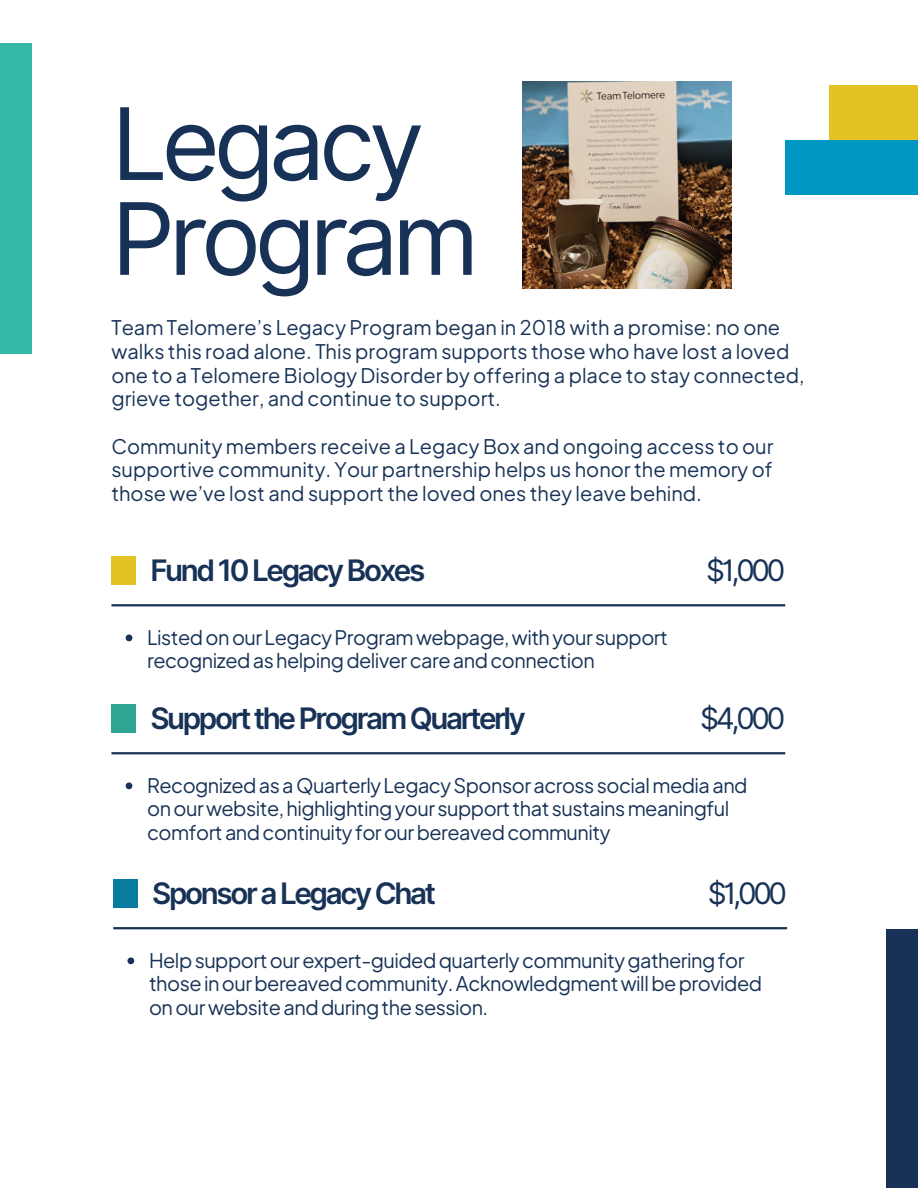
<style>
.page{position:relative;width:918px;height:1188px;background:#fff}
.page>*{position:absolute;margin:0;border:0;box-sizing:border-box;transform-origin:0 0}
.t1{font:99.9px/94.9px "Inter";letter-spacing:-.06em;color:#173256}
.t2{font:600 29.7px "Inter";letter-spacing:-.08em;color:#173256}
.t3{font:29.7px "Inter";letter-spacing:-.115em;color:#173256}
.t4{font:19.95px/23.7px "Plus Jakarta Sans";letter-spacing:-.025em;color:#173256}
.t5{font:19.95px/23.7px "Plus Jakarta Sans";color:#173256}
</style>
<div class="page">
<div style="left:111px;top:557px;width:25px;height:28px;background:#e3c321"></div>
<hr style="left:111px;top:604px;width:674px;height:2px;background:#173256">
<div style="left:111px;top:705px;width:25px;height:28px;background:#2ea595"></div>
<hr style="left:111px;top:752px;width:674px;height:2px;background:#173256">
<svg style="left:127px;top:957px;width:7px;height:7px"></svg>
<div style="left:113px;top:880px;width:25px;height:28px;background:#077c9e"></div>
<hr style="left:113px;top:927px;width:674px;height:2px;background:#173256">
<div style="left:0;top:43px;width:32px;height:310px;background:#34b9a7"></div>
<div style="left:886px;top:929px;width:32px;height:259px;background:#173256"></div>
<img style="left:523px;top:81px;width:209px;height:207px">
<svg style="left:126px;top:635px;width:6px;height:6px"></svg>
<svg style="left:126px;top:783px;width:6px;height:6px"></svg>
<div style="left:829px;top:85px;width:89px;height:55px;background:#e3c321"></div>
<div style="left:785px;top:140px;width:133px;height:55px;background:#0097c3"></div>
<p class="t1" style="left:111px;top:96px;width:369px">Legacy<br>Program</p>
<p class="t5" style="left:111px;top:315px;width:695px">Team Telomere’s Legacy Program began in 2018 with a promise: no one walks this road alone. This program supports those who have lost a loved one to a Telomere Biology Disorder by offering a place to stay connected, grieve together, and continue to support.</p>
<h2 class="t4" style="left:111px;top:434px;width:664px;text-align:justify">Community members receive a Legacy Box and ongoing access to our supportive community. Your partnership helps us honor the memory of those we’ve lost and support the loved ones they leave behind.</h2>
<p class="t2" style="left:150px;top:552px;width:277px">Fund 10 Legacy Boxes</p>
<p class="t3" style="left:706px;top:553px;width:81px">$1,000</p>
<h3 class="t4" style="left:147px;top:625px;width:522px">ListedonourLegacyProgramwebpage,withyoursupport recognizedashelpingdelivercareandconnection</h3>
<p class="t2" style="left:150px;top:700px;width:377px">Support the Program Quarterly</p>
<h3 class="t3" style="left:700px;top:701px;width:87px">$4,000</h3>
<h2 class="t4" style="left:147px;top:773px;width:602px">RecognizedasaQuarterlyLegacySponsoracrosssocialmediaand onourwebsite,highlightingyoursupportthatsustainsmeaningful comfortandcontinuityforourbereavedcommunity</h2>
<h2 class="t2" style="left:152px;top:875px;width:285px">Sponsor a Legacy Chat</h2>
<p class="t3" style="left:708px;top:876px;width:81px">$1,000</p>
<h1 class="t4" style="left:149px;top:948px;width:615px">Helpsupportourexpert-guidedquarterlycommunitygatheringfor thoseinourbereavedcommunity.Acknowledgmentwillbeprovided onourwebsiteandduringthesession.</h1>
</div>
